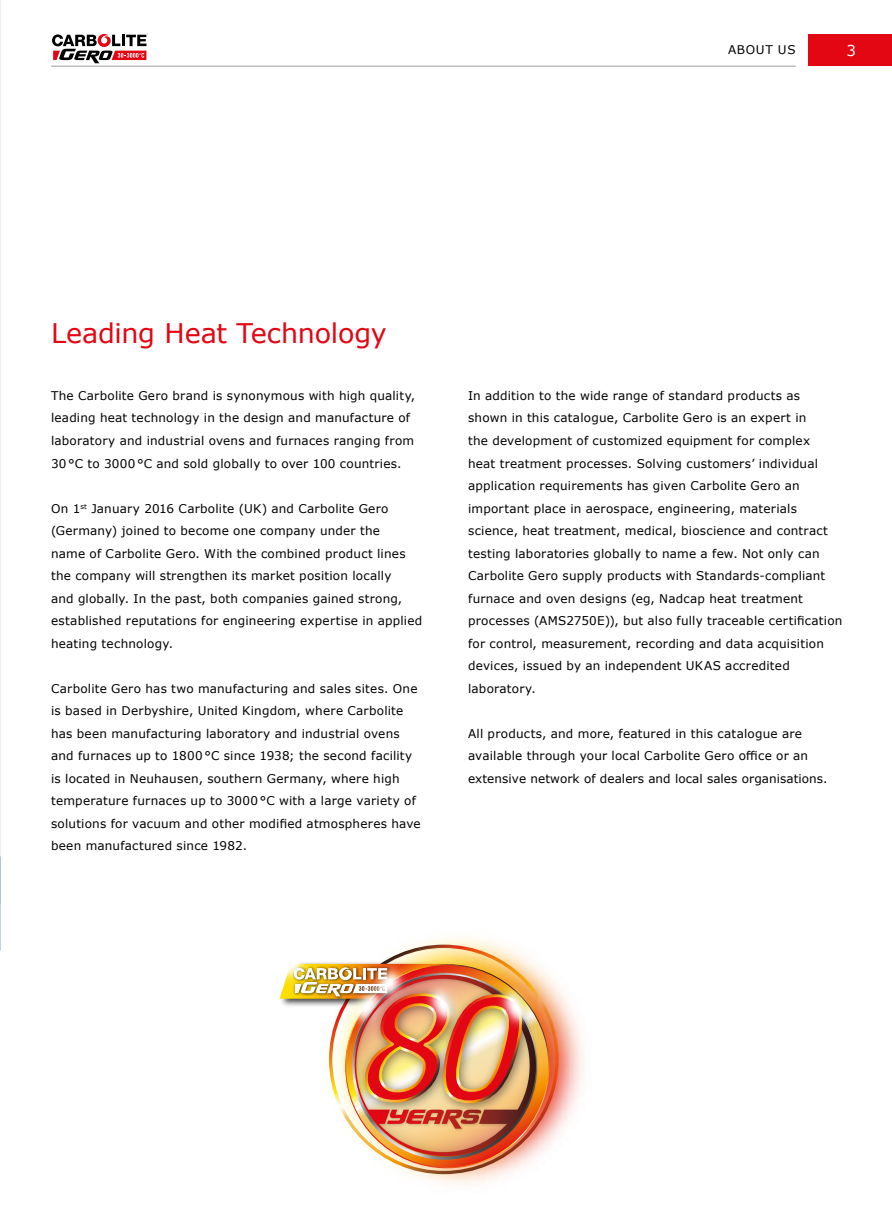
<style>
.page{position:relative;width:892px;height:1229px;background:#fff}
.page>*{position:absolute;margin:0;border:0;box-sizing:border-box;transform-origin:0 0}
.t1{font:27px "Verdana";letter-spacing:-.01em;color:#e30613}
.t2{font:15px "Verdana";color:#fff}
.t3{font:12px/22.5px "Verdana";letter-spacing:.015em;color:#000}
</style>
<div class="page">
<img style="left:0;top:0;width:1px;height:903px">
<img style="left:395px;top:937px;width:189px;height:248px">
<img style="left:447px;top:942px;width:53px;height:22px">
<img style="left:457px;top:945px;width:116px;height:124px">
<img style="left:543px;top:968px;width:9px;height:77px">
<img style="left:329px;top:964px;width:214px;height:201px">
<img style="left:331px;top:937px;width:116px;height:105px">
<img style="left:352px;top:945px;width:73px;height:75px">
<img style="left:281px;top:937px;width:68px;height:86px">
<img style="left:279px;top:937px;width:48px;height:64px">
<hr style="left:51px;top:66px;width:744px;height:1px;background:#9d9d9c">
<div style="left:808px;top:34px;width:83px;height:32px;background:#e30613"></div>
<svg style="left:52px;top:34px;width:94px;height:29px"></svg>
<p class="t3" style="left:727px;top:38px;width:69px">ABOUT US</p>
<p class="t2" style="left:846px;top:40px;width:11px">3</p>
<h1 class="t1" style="left:51px;top:315px;width:337px">Leading Heat Technology</h1>
<p class="t3" style="left:51px;top:384px;width:365px">The Carbolite Gero brand is synonymous with high quality, leading heat technology in the design and manufacture of laboratory and industrial ovens and furnaces ranging from 30°C to 3000°C and sold globally to over 100 countries.</p>
<p class="t3" style="left:51px;top:497px;width:373px">On 1<sup>st</sup> January 2016 Carbolite (UK) and Carbolite Gero (Germany) joined to become one company under the<br>name of Carbolite Gero. With the combined product lines the company will strengthen its market position locally<br>and globally. In the past, both companies gained strong, established reputations for engineering expertise in applied heating technology.</p>
<p class="t3" style="left:51px;top:677px;width:371px">Carbolite Gero has two manufacturing and sales sites. One is based in Derbyshire, United Kingdom, where Carbolite has been manufacturing laboratory and industrial ovens and furnaces up to 1800°C since 1938; the second facility is located in Neuhausen, southern Germany, where high temperature furnaces up to 3000°C with a large variety of solutions for vacuum and other modified atmospheres have been manufactured since 1982.</p>
<p class="t3" style="left:468px;top:384px;width:376px">In addition to the wide range of standard products as<br>shown in this catalogue, Carbolite Gero is an expert in<br>the development of customized equipment for complex<br>heat treatment processes. Solving customers’ individual application requirements has given Carbolite Gero an important place in aerospace, engineering, materials science, heat treatment, medical, bioscience and contract testing laboratories globally to name a few. Not only can Carbolite Gero supply products with Standards-compliant furnace and oven designs (eg, Nadcap heat treatment processes (AMS2750E)), but also fully traceable certification for control, measurement, recording and data acquisition devices, issued by an independent UKAS accredited laboratory.</p>
<p class="t3" style="left:468px;top:722px;width:361px">All products, and more, featured in this catalogue are available through your local Carbolite Gero office or an extensive network of dealers and local sales organisations.</p>
</div>
